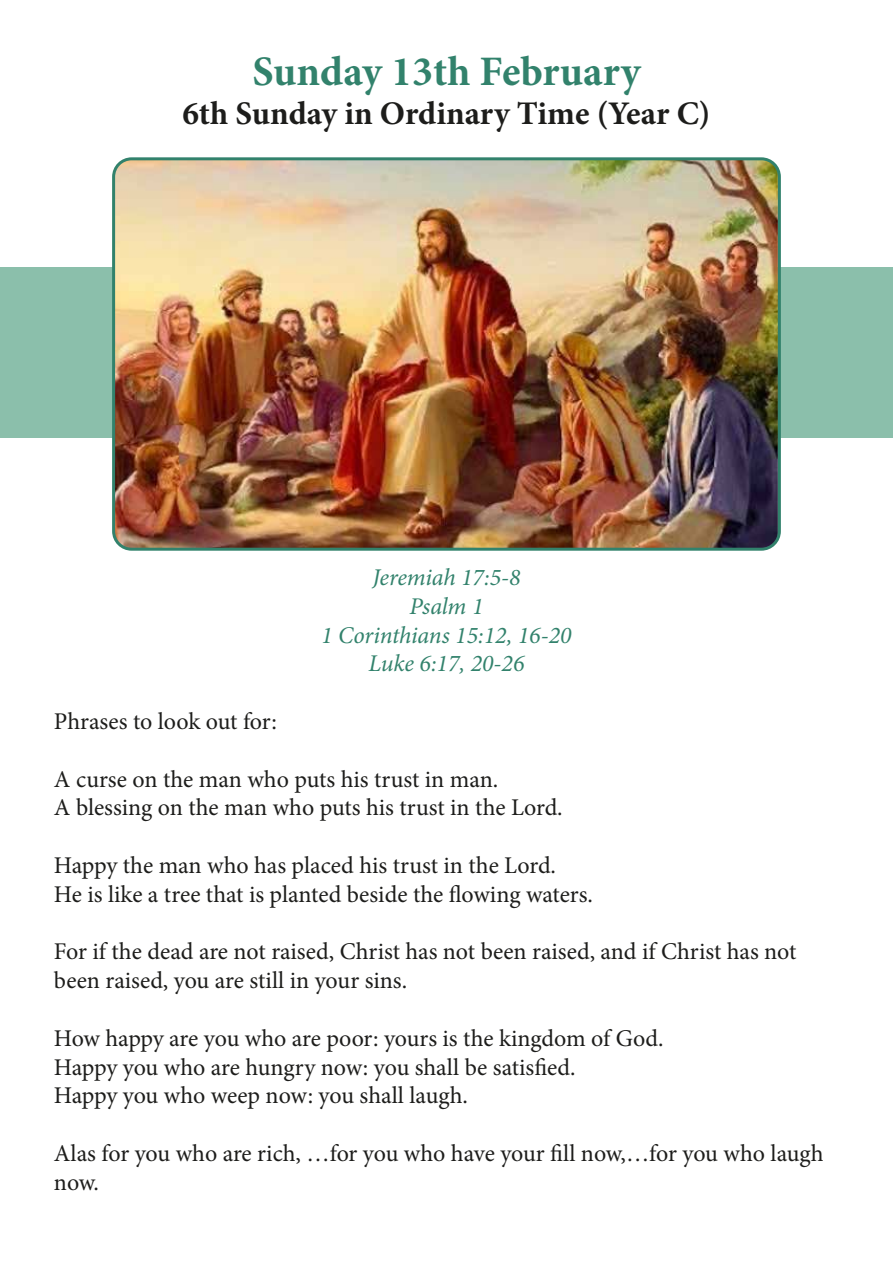
<style>
.page{position:relative;width:893px;height:1263px;background:#fff}
.page>*{position:absolute;margin:0;border:0;box-sizing:border-box;transform-origin:0 0}
.t1{font:700 42px "Minion Pro";color:#32826c}
.t2{font:700 33px "Minion Pro";color:#1d1d1b}
.t3{font:24px/28.8px "Minion Pro";letter-spacing:-.005em;color:#1d1d1b}
.t4{font:italic 24px/28.8px "Minion Pro";letter-spacing:-.005em;color:#32826c;text-align:center}
</style>
<div class="page">
<div style="left:0;top:268px;width:893px;height:170px;background:#8bbfab"></div>
<img style="left:116px;top:161px;width:661px;height:386px">
<div style="left:112px;top:157px;width:669px;height:394px;border:3px solid #32826c;border-radius:18px"></div>
<h1 class="t1" style="left:252px;top:42px;width:390px">Sunday 13th February</h1>
<h2 class="t2" style="left:182px;top:90px;width:530px">6th Sunday in Ordinary Time (Year C)</h2>
<p class="t3" style="left:54px;top:707px;width:224px">Phrases to look out for:</p>
<p class="t4" style="left:321px;top:563px;width:252px">Jeremiah 17:5-8<br>Psalm 1<br>1 Corinthians 15:12, 16-20<br>Luke 6:17, 20-26</p>
<p class="t3" style="left:54px;top:765px;width:510px">A curse on the man who puts his trust in man.<br>A blessing on the man who puts his trust in the Lord.</p>
<p class="t3" style="left:54px;top:851px;width:540px">Happy the man who has placed his trust in the Lord.<br>He is like a tree that is planted beside the flowing waters.</p>
<p class="t3" style="left:54px;top:937px;width:744px">For if the dead are not raised, Christ has not been raised, and if Christ has not been raised, you are still in your sins.</p>
<p class="t3" style="left:54px;top:1024px;width:611px">How happy are you who are poor: yours is the kingdom of God.<br>Happy you who are hungry now: you shall be satisfied.<br>Happy you who weep now: you shall laugh.</p>
<p class="t3" style="left:54px;top:1139px;width:771px">Alas for you who are rich, …for you who have your fill now,…for you who laugh now.</p>
</div>
